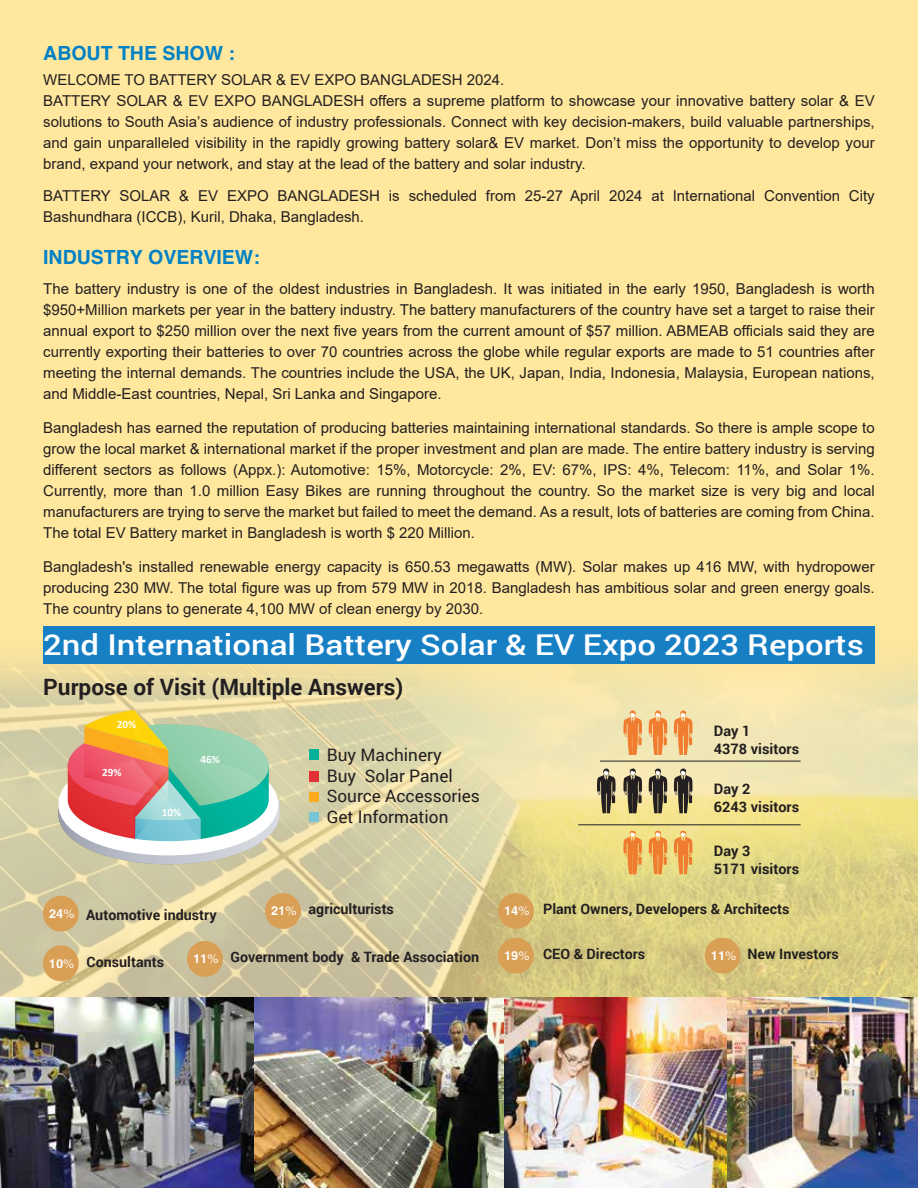
<style>
.page{position:relative;width:918px;height:1188px;background:#ffe79e}
.page>*{position:absolute;margin:0;border:0;box-sizing:border-box;transform-origin:0 0}
.t1{font:500 28.65px "Roboto";color:#fff;scale:1.15 1}
.t2{font:700 22.5px "Roboto";color:#231f20}
.t3{font:700 19.5px "Helvetica";color:#0081c6}
.t4{font:17.25px/20.7px "Roboto";color:#231f20}
.t5{font:15px/21px "Arial";color:#231f20;text-align:justify}
.t6{font:700 14.4px/18px "Roboto";color:#231f20}
.t7{font:700 14.25px "Roboto";color:#231f20}
.t8{font:700 12.45px "Helvetica World";color:#fff}
.t9{font:700 11.25px "Calibri";color:#fff}
.s1{font-weight:400}
.s2{font-family:"Helvetica World";font-size:12.45px;color:#fff}
.s3{font-family:"Helvetica World";font-weight:400;font-size:12.45px;color:#fff}
</style>
<div class="page">
<img style="left:0;top:661px;width:918px;height:527px">
<svg style="left:674px;top:710px;width:19px;height:45px"></svg>
<svg style="left:649px;top:710px;width:18px;height:45px"></svg>
<svg style="left:623px;top:710px;width:19px;height:45px"></svg>
<svg style="left:674px;top:831px;width:19px;height:43px"></svg>
<svg style="left:649px;top:831px;width:18px;height:43px"></svg>
<svg style="left:623px;top:831px;width:19px;height:43px"></svg>
<svg style="left:674px;top:769px;width:19px;height:44px"></svg>
<svg style="left:649px;top:769px;width:18px;height:44px"></svg>
<svg style="left:623px;top:769px;width:19px;height:44px"></svg>
<svg style="left:597px;top:769px;width:19px;height:44px"></svg>
<hr style="left:600px;top:761px;width:201px;height:1px;background:#231f20">
<hr style="left:578px;top:825px;width:223px;height:1px;background:#231f20">
<svg style="left:58px;top:710px;width:222px;height:154px;background:#bdb79b"></svg>
<div style="left:309px;top:749px;width:9px;height:11px;background:#00b29a"></div>
<div style="left:309px;top:771px;width:9px;height:10px;background:#e23035"></div>
<div style="left:309px;top:792px;width:9px;height:10px;background:#fbab1c"></div>
<div style="left:309px;top:812px;width:9px;height:10px;background:#77c6d7"></div>
<div style="left:43px;top:626px;width:832px;height:38px;background:#1780c4"></div>
<div style="left:43px;top:896px;width:36px;height:36px;background:#d99f55;border-radius:50%"></div>
<div style="left:265px;top:893px;width:36px;height:36px;background:#d99f55;border-radius:50%"></div>
<div style="left:498px;top:938px;width:36px;height:36px;background:#d99f55;border-radius:50%"></div>
<div style="left:705px;top:938px;width:36px;height:36px;background:#d99f55;border-radius:50%"></div>
<div style="left:43px;top:945px;width:36px;height:36px;background:#d99f55;border-radius:50%"></div>
<div style="left:498px;top:893px;width:36px;height:36px;background:#d99f55;border-radius:50%"></div>
<div style="left:187px;top:941px;width:36px;height:36px;background:#d99f55;border-radius:50%"></div>
<h3 class="t3" style="left:43px;top:41px;width:193px">ABOUT THE SHOW :</h3>
<p class="t5" style="left:43px;top:69px;width:833px;text-align:left">WELCOME TO BATTERY SOLAR &amp; EV EXPO BANGLADESH 2024.<br>BATTERY SOLAR &amp; EV EXPO BANGLADESH offers a supreme platform to showcase your innovative battery solar &amp; EV solutions to South Asia’s audience of industry professionals. Connect with key decision-makers, build valuable partnerships, and gain unparalleled visibility in the rapidly growing battery solar&amp; EV market. Don’t miss the opportunity to develop your brand, expand your network, and stay at the lead of the battery and solar industry.</p>
<p class="t5" style="left:43px;top:185px;width:833px">BATTERY SOLAR &amp; EV EXPO BANGLADESH is scheduled from 25-27 April 2024 at International Convention City<br>Bashundhara (ICCB), Kuril, Dhaka, Bangladesh.</p>
<h3 class="t3" style="left:43px;top:245px;width:218px">INDUSTRY OVERVIEW:</h3>
<p class="t5" style="left:43px;top:278px;width:833px">The battery industry is one of the oldest industries in Bangladesh. It was initiated in the early 1950, Bangladesh is worth $950+Million markets per year in the battery industry. The battery manufacturers of the country have set a target to raise their annual export to $250 million over the next five years from the current amount of $57 million. ABMEAB officials said they are currently exporting their batteries to over 70 countries across the globe while regular exports are made to 51 countries after meeting the internal demands. The countries include the USA, the UK, Japan, India, Indonesia, Malaysia, European nations, and Middle-East countries, Nepal, Sri Lanka and Singapore.</p>
<p class="t5" style="left:43px;top:417px;width:833px">Bangladesh has earned the reputation of producing batteries maintaining international standards. So there is ample scope to grow the local market &amp; international market if the proper investment and plan are made. The entire battery industry is serving different sectors as follows (Appx.): Automotive: 15%, Motorcycle: 2%, EV: 67%, IPS: 4%, Telecom: 11%, and Solar 1%.<br>Currently, more than 1.0 million Easy Bikes are running throughout the country. So the market size is very big and local manufacturers are trying to serve the market but failed to meet the demand. As a result, lots of batteries are coming from China.<br>The total EV Battery market in Bangladesh is worth $ 220 Million.</p>
<p class="t5" style="left:43px;top:556px;width:833px">Bangladesh's installed renewable energy capacity is 650.53 megawatts (MW). Solar makes up 416 MW, with hydropower producing 230 MW. The total figure was up from 579 MW in 2018. Bangladesh has ambitious solar and green energy goals.<br>The country plans to generate 4,100 MW of clean energy by 2030.</p>
<h1 class="t1" style="left:43px;top:624px;width:715px">2nd International Battery Solar &amp; EV Expo 2023 Reports</h1>
<h2 class="t2" style="left:43px;top:671px;width:361px">Purpose of Visit (Multiple Answers)</h2>
<p class="t9" style="left:117px;top:717px;width:21px">20%</p>
<p class="t9" style="left:102px;top:764px;width:21px">29%</p>
<p class="t9" style="left:162px;top:805px;width:21px">10%</p>
<p class="t9" style="left:201px;top:751px;width:21px">46%</p>
<p class="t4" style="left:327px;top:744px;width:155px">Buy Machinery<br>Buy Solar Panel<br>Source Accessories<br>Get Information</p>
<p class="t6" style="left:714px;top:721px;width:87px">Day 1<br>4378 visitors</p>
<p class="t6" style="left:714px;top:779px;width:87px">Day 2<br>6243 visitors</p>
<p class="t6" style="left:714px;top:841px;width:87px">Day 3<br>5171 visitors</p>
<p class="t8" style="left:49px;top:907px;width:27px">24<span class="s1">%</span></p>
<p class="t7" style="left:271px;top:899px;width:124px"><span class="s2">21</span><span class="s3">%</span> agriculturists</p>
<p class="t7" style="left:86px;top:905px;width:132px">Automotive industry</p>
<p class="t7" style="left:504px;top:899px;width:287px"><span class="s2">14</span><span class="s3">%</span> Plant Owners, Developers &amp; Architects</p>
<p class="t7" style="left:193px;top:947px;width:288px"><span class="s2">11</span><span class="s3">%</span> Government body &amp; Trade Association</p>
<p class="t7" style="left:504px;top:944px;width:143px"><span class="s2">19</span><span class="s3">%</span> CEO &amp; Directors</p>
<p class="t7" style="left:711px;top:944px;width:130px"><span class="s2">11</span><span class="s3">%</span> New Investors</p>
<p class="t7" style="left:49px;top:952px;width:117px"><span class="s2">10</span><span class="s3">%</span> Consultants</p>
</div>
